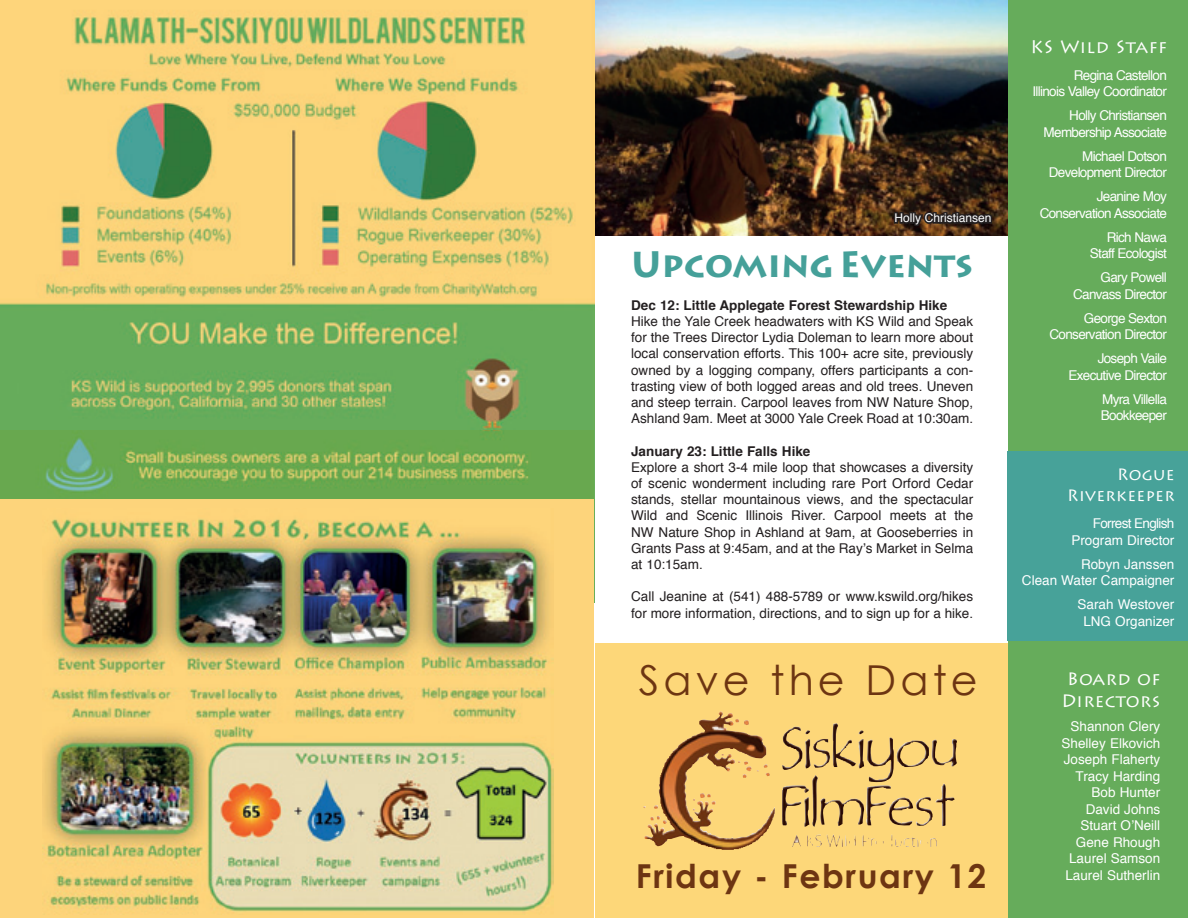
<style>
.page{position:relative;width:1188px;height:918px;background:#fff}
.page>*{position:absolute;margin:0;border:0;box-sizing:border-box;transform-origin:0 0}
.t1{font:41.25px "Century Gothic";letter-spacing:.1em;color:#6d3512}
.t2{font:700 36px "Lithos Pro";color:#45a099}
.t3{font:700 33px "Century Gothic";letter-spacing:.05em;color:#6d3512}
.t4{font:18px/22.5px "Lithos Pro";letter-spacing:.025em;color:#fff;text-align:center}
.t5{font:16.5px/21px "Lithos Pro";letter-spacing:.025em;color:#fff;text-align:right}
.t6{font:13.5px/16.2px "Helvetica";color:#231f20;text-align:justify}
.t7{font:13.5px/16.5px "Helvetica";letter-spacing:-.05em;color:#fff;text-align:right}
.t8{font:13.5px/16.5px "Helvetica";color:#fff;text-align:right}
.t9{font:700 13.5px "Helvetica";color:#231f20}
.t10{font:12px "Helvetica";color:#fff}
</style>
<div class="page">
<img style="left:595px;top:0;width:414px;height:235px">
<div style="left:596px;top:644px;width:432px;height:274px;background:#fdd779"></div>
<img style="left:645px;top:712px;width:130px;height:138px">
<div style="left:1009px;top:0;width:179px;height:918px;background:#66ac5b"></div>
<div style="left:1008px;top:452px;width:180px;height:189px;background:#47a299"></div>
<img style="left:0;top:0;width:595px;height:603px">
<img style="left:0;top:430px;width:593px;height:69px">
<div style="left:0;top:499px;width:594px;height:419px;background:#fdd47b"></div>
<div style="left:428px;top:485px;width:114px;height:14px;background:#68a84f"></div>
<img style="left:42px;top:519px;width:511px;height:393px">
<svg style="left:892px;top:205px;width:102px;height:28px;background:#3f2a1a"></svg>
<p class="t10" style="left:894px;top:209px;width:99px">Holly Christiansen</p>
<h2 class="t2" style="left:631px;top:243px;width:344px">Upcoming Events</h2>
<p class="t9" style="left:631px;top:294px;width:318px">Dec 12: Little Applegate Forest Stewardship Hike</p>
<p class="t6" style="left:631px;top:314px;width:344px">Hike the Yale Creek headwaters with KS Wild and Speak for the Trees Director Lydia Doleman to learn more about local conservation efforts. This 100+ acre site, previously owned by a logging company, offers participants a con&shy;trasting view of both logged areas and old trees. Uneven and steep terrain. Carpool leaves from NW Nature Shop, Ashland 9am. Meet at 3000 Yale Creek Road at 10:30am.</p>
<p class="t9" style="left:631px;top:440px;width:181px">January 23: Little Falls Hike</p>
<p class="t6" style="left:631px;top:459px;width:344px">Explore a short 3-4 mile loop that showcases a diversity of scenic wonderment including rare Port Orford Cedar stands, stellar mountainous views, and the spectacular Wild and Scenic Illinois River. Carpool meets at the NW Nature Shop in Ashland at 9am, at Gooseberries in Grants Pass at 9:45am, and at the Ray’s Market in Selma at 10:15am.</p>
<p class="t6" style="left:631px;top:589px;width:344px">Call Jeanine at (541) 488-5789 or www.kswild.org/hikes for more information, directions, and to sign up for a hike.</p>
<h1 class="t1" style="left:639px;top:655px;width:340px">Save the Date</h1>
<h3 class="t3" style="left:636px;top:856px;width:352px">Friday - February 12</h3>
<h3 class="t4" style="left:1031px;top:36px;width:138px">KS Wild Staff</h3>
<p class="t7" style="left:1032px;top:67px;width:136px">Regina Castellon<br>Illinois Valley Coordinator</p>
<p class="t7" style="left:1044px;top:108px;width:125px">Holly Christiansen<br>Membership Associate</p>
<p class="t7" style="left:1049px;top:148px;width:120px">Michael Dotson<br>Development Director</p>
<p class="t7" style="left:1040px;top:189px;width:129px">Jeanine Moy<br>Conservation Associate</p>
<p class="t7" style="left:1090px;top:229px;width:78px">Rich Nawa<br>Staff Ecologist</p>
<p class="t7" style="left:1073px;top:270px;width:95px">Gary Powell<br>Canvass Director</p>
<p class="t7" style="left:1050px;top:310px;width:119px">George Sexton<br>Conservation Director</p>
<p class="t7" style="left:1069px;top:351px;width:100px">Joseph Vaile<br>Executive Director</p>
<p class="t7" style="left:1101px;top:391px;width:67px;text-align:left">Myra Villella<br>Bookkeeper</p>
<p class="t5" style="left:1067px;top:464px;width:109px">Rogue<br>Riverkeeper</p>
<p class="t8" style="left:1071px;top:516px;width:105px">Forrest English<br>Program Director</p>
<p class="t8" style="left:1022px;top:556px;width:154px">Robyn Janssen<br>Clean Water Campaigner</p>
<p class="t8" style="left:1078px;top:597px;width:98px;text-align:center">Sarah Westover<br>LNG Organizer</p>
<h3 class="t4" style="left:1061px;top:668px;width:100px">Board of<br>Directors</h3>
<p class="t8" style="left:1062px;top:719px;width:100px">Shannon Clery<br>Shelley Elkovich<br>Joseph Flaherty<br>Tracy Harding<br>Bob Hunter<br>David Johns<br>Stuart O’Neill<br>Gene Rhough<br>Laurel Samson<br>Laurel Sutherlin</p>
</div>
